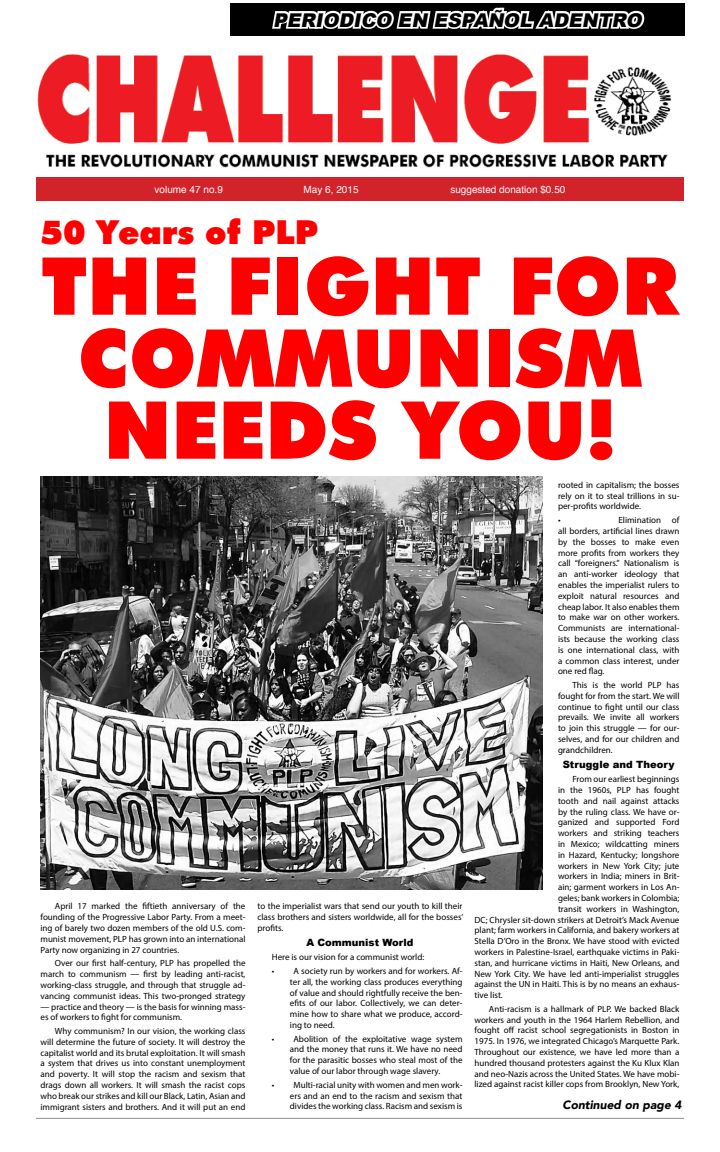
<style>
.page{position:relative;width:720px;height:1152px;background:#fff}
.page>*{position:absolute;margin:0;border:0;box-sizing:border-box;transform-origin:0 0}
.t1{font:900 80px/72px "Futura BT";color:#f00;text-align:center}
.t2{font:900 33px "Futura BT";color:#f00}
.t3{font:italic 900 19px "Arial";color:#000}
.t4{font:italic 900 12px "Avenir";color:#000}
.t5{font:10px "Helvetica";color:#fffcfc}
.t6{font:900 10px "Arial";color:#000}
.t7{font:9px/10.8px "Myriad Pro";color:#000;text-align:justify}
</style>
<div class="page">
<img style="left:37px;top:54px;width:635px;height:114px">
<div style="left:36px;top:177px;width:648px;height:24px;background:#d2232a"></div>
<div style="left:230px;top:4px;width:454px;height:32px;background:#000"></div>
<svg style="left:270px;top:3px;width:377px;height:60px"></svg>
<img style="left:40px;top:477px;width:503px;height:412px">
<hr style="left:36px;top:1118px;width:648px;height:1px;background:#919396">
<h3 class="t3" style="left:273px;top:6px;width:375px">PERIODICO EN ESPA Ñ OL ADENTRO</h3>
<p class="t5" style="left:155px;top:181px;width:70px">volume 47 no.9</p>
<p class="t5" style="left:304px;top:181px;width:57px">May 6, 2015</p>
<p class="t5" style="left:450px;top:181px;width:117px">suggested donation $0.50</p>
<h2 class="t2" style="left:40px;top:212px;width:279px">50 YEARS OF PLP</h2>
<h1 class="t1" style="left:41px;top:250px;width:639px">THE FIGHT FOR<br>COMMUNISM<br>NEEDS YOU!</h1>
<p class="t7" style="left:40px;top:901px;width:207px;text-indent:14px">April 17 marked the fiftieth anniversary of the founding of the Progressive Labor Party. From a meet&shy;ing of barely two dozen members of the old U.S. com&shy;munist movement, PLP has grown into an international Party now organizing in 27 countries.</p>
<p class="t7" style="left:40px;top:958px;width:207px;text-indent:14px">Over our first half-century, PLP has propelled the march to communism — first by leading anti-racist, working-class struggle, and through that struggle ad&shy;vancing communist ideas. This two-pronged strategy</p>
<p class="t7" style="left:40px;top:1001px;width:206px">— practice and theory — is the basis for winning mass&shy;es of workers to fight for communism.</p>
<p class="t7" style="left:40px;top:1025px;width:207px;text-indent:14px">Why communism? In our vision, the working class will determine the future of society. It will destroy the capitalist world and its brutal exploitation. It will smash a system that drives us into constant unemployment and poverty. It will stop the racism and sexism that drags down all workers. It will smash the racist cops who break our strikes and kill our Black, Latin, Asian and immigrant sisters and brothers. And it will put an end</p>
<p class="t7" style="left:257px;top:901px;width:207px">to the imperialist wars that send our youth to kill their class brothers and sisters worldwide, all for the bosses’ profits.</p>
<p class="t6" style="left:306px;top:935px;width:109px">A Communist World</p>
<p class="t7" style="left:272px;top:952px;width:154px">Here is our vision for a communist world:</p>
<p class="t7" style="left:290px;top:965px;width:174px;text-indent:-18px">• A society run by workers and for workers. Af&shy;ter all, the working class produces everything of value and should rightfully receive the ben&shy;efits of our labor. Collectively, we can deter&shy;mine how to share what we produce, accord&shy;ing to need.</p>
<p class="t7" style="left:290px;top:1033px;width:174px;text-indent:-18px">• Abolition of the exploitative wage system and the money that runs it. We have no need for the parasitic bosses who steal most of the value of our labor through wage slavery.</p>
<p class="t7" style="left:290px;top:1079px;width:174px;text-indent:-18px">• Multi-racial unity with women and men work&shy;ers and an end to the racism and sexism that divides the working class. Racism and sexism is</p>
<p class="t7" style="left:558px;top:479px;width:123px">rooted in capitalism; the bosses rely on it to steal trillions in su&shy;per-profits worldwide.</p>
<p class="t7" style="left:558px;top:515px;width:4px">•</p>
<p class="t7" style="left:558px;top:515px;width:123px;text-indent:60px">Elimination of all borders, artificial lines drawn by the bosses to make even more profits from workers they call “foreigners.” Nationalism is an anti-worker ideology that enables the imperialist rulers to exploit natural resources and cheap labor. It also enables them to make war on other workers.<br>Communists are international&shy;ists because the working class is one international class, with a common class interest, under one red flag.</p>
<p class="t7" style="left:558px;top:679px;width:123px;text-indent:14px">This is the world PLP has fought for from the start. We will continue to fight until our class prevails. We invite all workers to join this struggle — for our&shy;selves, and for our children and grandchildren.</p>
<p class="t6" style="left:563px;top:757px;width:113px">Struggle and Theory</p>
<p class="t7" style="left:572px;top:774px;width:109px">From our earliest beginnings</p>
<p class="t7" style="left:558px;top:784px;width:123px">in the 1960s, PLP has fought</p>
<p class="t7" style="left:558px;top:795px;width:123px">tooth and nail against attacks</p>
<p class="t7" style="left:558px;top:806px;width:123px">by the ruling class. We have or-</p>
<p class="t7" style="left:558px;top:817px;width:123px">ganized and supported Ford</p>
<p class="t7" style="left:558px;top:828px;width:123px">workers and striking teachers</p>
<p class="t7" style="left:558px;top:838px;width:123px">in Mexico; wildcatting miners</p>
<p class="t7" style="left:558px;top:849px;width:123px">in Hazard, Kentucky; longshore</p>
<p class="t7" style="left:558px;top:860px;width:123px">workers in New York City; jute</p>
<p class="t7" style="left:558px;top:871px;width:123px">workers in India; miners in Brit-</p>
<p class="t7" style="left:558px;top:882px;width:123px">ain; garment workers in Los An-</p>
<p class="t7" style="left:558px;top:892px;width:123px">geles; bank workers in Colombia;</p>
<p class="t7" style="left:558px;top:903px;width:123px">transit workers in Washington,</p>
<p class="t7" style="left:474px;top:914px;width:206px">DC; Chrysler sit-down strikers at Detroit’s Mack Avenue</p>
<p class="t7" style="left:474px;top:925px;width:207px">plant; farm workers in California, and bakery workers at</p>
<p class="t7" style="left:474px;top:936px;width:206px">Stella D’Oro in the Bronx. We have stood with evicted</p>
<p class="t7" style="left:474px;top:946px;width:207px">workers in Palestine-Israel, earthquake victims in Paki-</p>
<p class="t7" style="left:474px;top:957px;width:207px">stan, and hurricane victims in Haiti, New Orleans, and</p>
<p class="t7" style="left:474px;top:968px;width:207px">New York City. We have led anti-imperialist struggles</p>
<p class="t7" style="left:474px;top:979px;width:207px">against the UN in Haiti. This is by no means an exhaus-</p>
<p class="t7" style="left:474px;top:990px;width:30px">tive list.</p>
<p class="t7" style="left:474px;top:1003px;width:207px;text-indent:14px">Anti-racism is a hallmark of PLP. We backed Black workers and youth in the 1964 Harlem Rebellion, and fought off racist school segregationists in Boston in 1975. In 1976, we integrated Chicago’s Marquette Park.<br>Throughout our existence, we have led more than a hundred thousand protesters against the Ku Klux Klan and neo-Nazis across the United States. We have mobi&shy;lized against racist killer cops from Brooklyn, New York,</p>
<h3 class="t4" style="left:563px;top:1095px;width:121px">Continued on page 4</h3>
</div>
